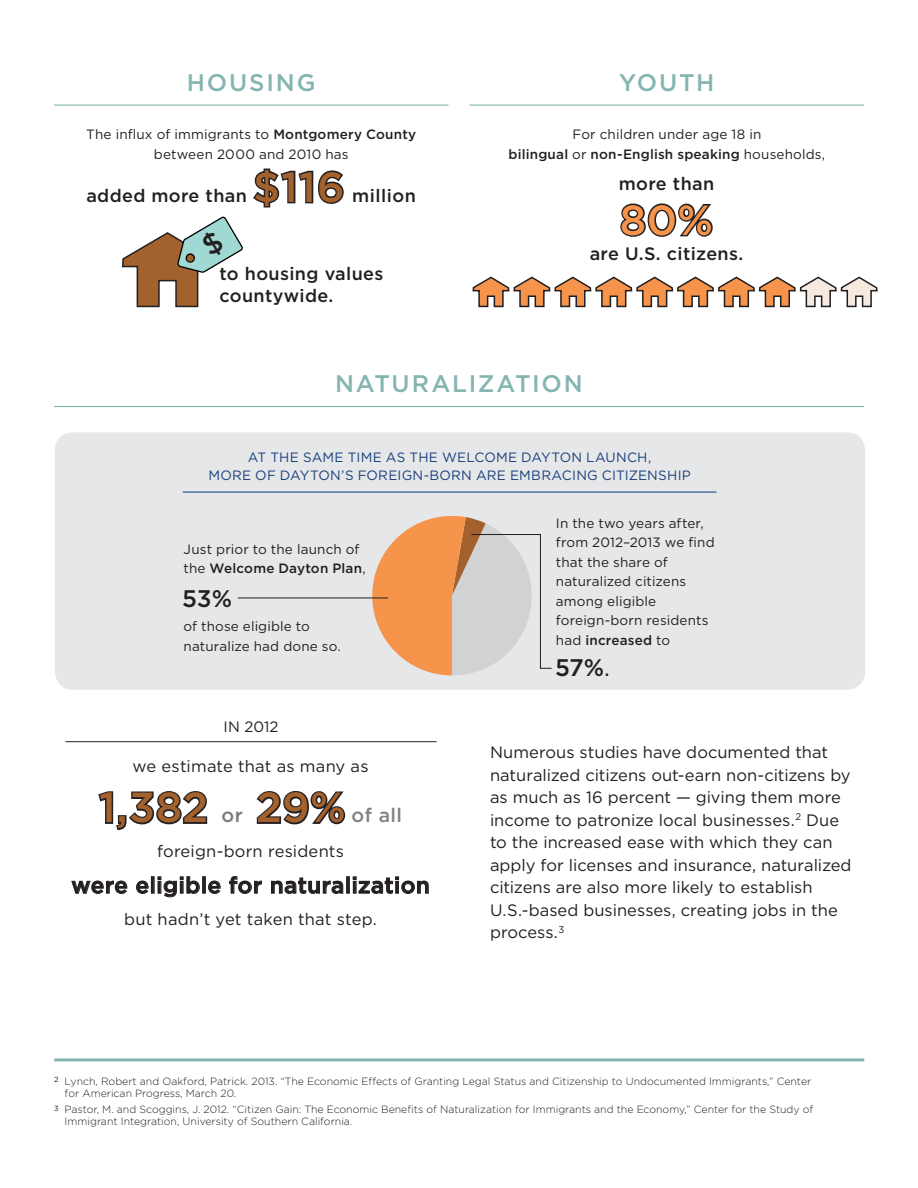
<style>
.page{position:relative;width:918px;height:1188px;background:#fff}
.page>*{position:absolute;margin:0;border:0;box-sizing:border-box;transform-origin:0 0}
.IlloType_1{font:500 42px "Gotham";letter-spacing:.015em;color:#a3622d}
.Paragraph_Style_13{font:500 42px "Gotham";color:#f7944b}
.Header_1{font:500 24px "Gotham";letter-spacing:.075em;color:#85b5b1}
.Paragraph_Style_3{font:500 24px "Gotham";color:#231f20}
.IlloType_1-2{font:500 22.5px "Gotham";letter-spacing:.015em;color:#231f20}
.IlloType_1-3{font:500 18px/22.5px "Gotham";letter-spacing:.02em;color:#231f20}
.Paragraph_Style_11{font:500 18px "Gotham";letter-spacing:.02em;color:#231f20}
.Paragraph_Style_10{font:500 18px "Gotham";letter-spacing:.02em;color:#231f20}
.Body_Text{font:16.5px/22.5px "Gotham";color:#231f20}
.IlloType_1-4{font:16.5px "Gotham";letter-spacing:.01em;color:#231f20}
.Header_3{font:15px "Gotham";letter-spacing:.005em;color:#231f20}
.Body_Text-2{font:13.5px/19.5px "Gotham";letter-spacing:.01em;color:#231f20}
.Body_Text_alignedcen{font:13.5px/19.5px "Gotham";letter-spacing:.01em;color:#231f20;text-align:center}
.Header_2_rulebelow{font:13.5px/17.2px "Gotham";letter-spacing:.02em;color:#1a417c;text-align:center}
.Footnotes{font:300 10.5px/12px "Gotham";color:#231f20}
.s1{font-weight:500}
.s2{font-size:19.5px;color:#797b7e}
.s3{font-size:19.5px;color:#808285}
.s4{font-weight:400}
</style>
<div class="page">
<hr style="left:54px;top:1058px;width:810px;height:3px;background:#85b5b1">
<hr style="left:470px;top:105px;width:394px;height:1px;background:#85b5b1">
<svg style="left:620px;top:203px;width:93px;height:34px"></svg>
<svg style="left:472px;top:276px;width:406px;height:32px"></svg>
<hr style="left:54px;top:406px;width:810px;height:1px;background:#85b5b1">
<hr style="left:54px;top:105px;width:394px;height:1px;background:#85b5b1">
<svg style="left:253px;top:168px;width:91px;height:40px"></svg>
<div style="left:55px;top:432px;width:810px;height:258px;background:#e6e7e9;border-radius:18px"></div>
<hr style="left:65px;top:741px;width:372px;height:1px;background:#231f20">
<svg style="left:98px;top:791px;width:110px;height:40px"></svg>
<svg style="left:256px;top:791px;width:90px;height:34px"></svg>
<svg style="left:71px;top:880px;width:57px;height:14px"></svg>
<svg style="left:136px;top:880px;width:13px;height:14px"></svg>
<div style="left:151px;top:876px;width:4px;height:18px;border:1px solid #231f20"></div>
<svg style="left:158px;top:876px;width:42px;height:22px"></svg>
<div style="left:202px;top:876px;width:4px;height:18px;border:1px solid #231f20"></div>
<svg style="left:208px;top:880px;width:13px;height:14px"></svg>
<svg style="left:229px;top:876px;width:33px;height:18px"></svg>
<svg style="left:271px;top:877px;width:73px;height:17px"></svg>
<div style="left:346px;top:876px;width:4px;height:18px;border:1px solid #231f20"></div>
<svg style="left:353px;top:877px;width:76px;height:17px"></svg>
<hr style="left:183px;top:492px;width:534px;height:1px;background:#013d7d">
<hr style="left:238px;top:598px;width:150px;height:1px;background:#231f20">
<svg style="left:372px;top:516px;width:180px;height:159px"></svg>
<svg style="left:121px;top:217px;width:122px;height:91px"></svg>
<p class="Header_1" style="left:187px;top:69px;width:130px">HOUSING</p>
<p class="Body_Text_alignedcen" style="left:86px;top:124px;width:331px">The influx of immigrants to <span class="s1">Montgomery County </span>between 2000 and 2010 has</p>
<p class="IlloType_1-3" style="left:86px;top:184px;width:162px">added more than</p>
<p class="IlloType_1" style="left:253px;top:163px;width:93px">$116</p>
<p class="IlloType_1-3" style="left:352px;top:184px;width:65px">million</p>
<p class="IlloType_1-3" style="left:219px;top:262px;width:166px">to housing values countywide.</p>
<p class="Header_1" style="left:619px;top:69px;width:97px">YOUTH</p>
<p class="Body_Text_alignedcen" style="left:509px;top:125px;width:318px">For children under age 18 in<br><span class="s1">bilingual</span> or <span class="s1">non-English speaking</span> households,</p>
<p class="Paragraph_Style_10" style="left:619px;top:173px;width:97px">more than</p>
<p class="Paragraph_Style_13" style="left:620px;top:196px;width:95px">80%</p>
<p class="Paragraph_Style_11" style="left:590px;top:244px;width:155px">are U.S. citizens.</p>
<p class="Header_1" style="left:335px;top:370px;width:249px">NATURALIZATION</p>
<p class="Header_2_rulebelow" style="left:208px;top:449px;width:484px">AT THE SAME TIME AS THE WELCOME DAYTON LAUNCH,<br>MORE OF DAYTON’S FOREIGN-BORN ARE EMBRACING CITIZENSHIP</p>
<p class="Body_Text-2" style="left:184px;top:539px;width:184px">Just prior to the launch of the <span class="s1">Welcome Dayton Plan</span>,</p>
<p class="Paragraph_Style_3" style="left:182px;top:585px;width:52px">53%</p>
<p class="Body_Text-2" style="left:184px;top:616px;width:159px">of those eligible to naturalize had done so.</p>
<p class="Header_3" style="left:223px;top:719px;width:57px">IN 2012</p>
<p class="IlloType_1-4" style="left:133px;top:757px;width:238px">we estimate that as many as</p>
<p class="IlloType_1" style="left:99px;top:784px;width:305px">1,382 <span class="s2">or</span> 29% <span class="s3">of all</span></p>
<p class="IlloType_1-4" style="left:157px;top:842px;width:189px">foreign-born residents</p>
<p class="IlloType_1-2" style="left:71px;top:872px;width:360px">were eligible for naturalization</p>
<p class="IlloType_1-4" style="left:124px;top:910px;width:254px">but hadn’t yet taken that step.</p>
<p class="Body_Text-2" style="left:556px;top:513px;width:160px">In the two years after, from 2012–2013 we find that the share of naturalized citizens among eligible foreign-born residents had <span class="s1">increased</span> to</p>
<p class="Paragraph_Style_3" style="left:555px;top:654px;width:57px">57%<span class="s4">.</span></p>
<p class="Body_Text" style="left:490px;top:741px;width:363px">Numerous studies have documented that naturalized citizens out-earn non-citizens by as much as 16 percent — giving them more income to patronize local businesses.<sup>2</sup> Due to the increased ease with which they can apply for licenses and insurance, naturalized citizens are also more likely to establish U.S.-based businesses, creating jobs in the process.<sup>3</sup></p>
<p class="Footnotes" style="left:65px;top:1075px;width:748px;text-indent:-10px"><sup>2</sup> Lynch, Robert and Oakford, Patrick. 2013. “The Economic Effects of Granting Legal Status and Citizenship to Undocumented Immigrants,” Center for American Progress, March 20.</p>
<p class="Footnotes" style="left:65px;top:1103px;width:750px;text-indent:-10px"><sup>3</sup> Pastor, M. and Scoggins, J. 2012. “Citizen Gain: The Economic Benefits of Naturalization for Immigrants and the Economy,” Center for the Study of<br>Immigrant Integration, University of Southern California.</p>
</div>
